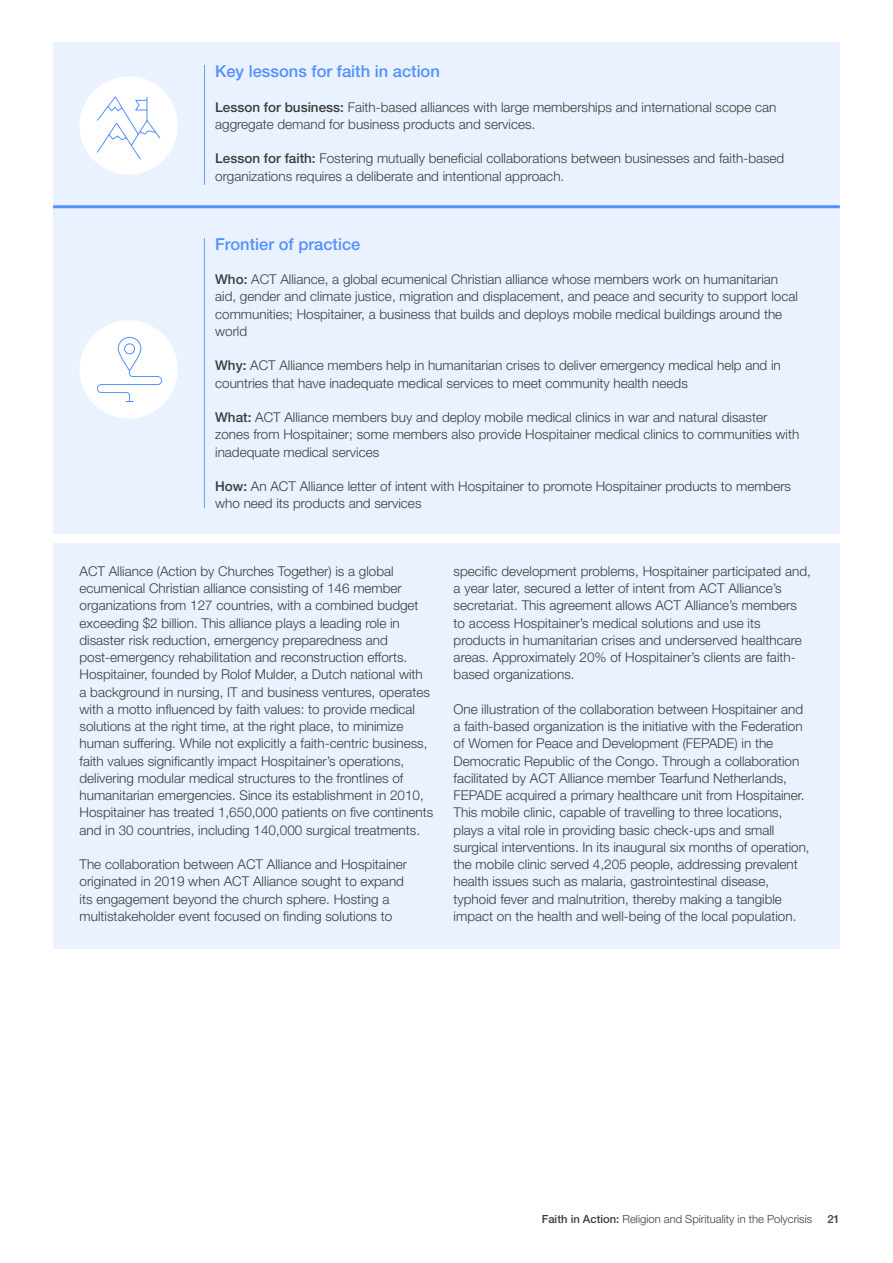
<style>
.page{position:relative;width:893px;height:1263px;background:#fff}
.page>*{position:absolute;margin:0;border:0;box-sizing:border-box;transform-origin:0 0}
.t1{font:500 16.5px "Helvetica Neue LT Pro";color:#5291ff}
.t2{font:300 13.5px/17.2px "Helvetica Neue LT Pro";color:#3c3c3b}
.t3{font:300 11.25px "Helvetica Neue LT Pro";color:#3c3c3b}
.t4{font:500 11.25px "Helvetica Neue LT Pro";color:#3c3c3b}
.s1{font-weight:500}
</style>
<div class="page">
<div style="left:53px;top:543px;width:787px;height:405px;background:#eaf2ff"></div>
<div style="left:53px;top:43px;width:787px;height:491px;background:#eaf2ff"></div>
<hr style="left:53px;top:205px;width:787px;height:3px;background:#5291ff">
<hr style="left:204px;top:65px;width:1px;height:120px;background:#639cff">
<hr style="left:204px;top:238px;width:1px;height:270px;background:#639cff">
<div style="left:80px;top:76px;width:98px;height:99px;background:#fff;border-radius:50%"></div>
<div style="left:80px;top:320px;width:98px;height:99px;background:#fff;border-radius:50%"></div>
<svg style="left:97px;top:96px;width:64px;height:64px"></svg>
<svg style="left:96px;top:336px;width:67px;height:66px"></svg>
<p class="t1" style="left:215px;top:61px;width:226px">Key lessons for faith in action</p>
<p class="t2" style="left:215px;top:98px;width:563px"><span class="s1">Lesson for business:</span> Faith-based alliances with large memberships and international scope can aggregate demand for business products and services.</p>
<p class="t2" style="left:215px;top:150px;width:571px"><span class="s1">Lesson for faith:</span> Fostering mutually beneficial collaborations between businesses and faith-based organizations requires a deliberate and intentional approach.</p>
<p class="t1" style="left:215px;top:234px;width:147px">Frontier of practice</p>
<p class="t2" style="left:215px;top:270px;width:584px"><span class="s1">Who:</span> ACT Alliance, a global ecumenical Christian alliance whose members work on humanitarian aid, gender and climate justice, migration and displacement, and peace and security to support local communities; Hospitainer, a business that builds and deploys mobile medical buildings around the world</p>
<p class="t2" style="left:215px;top:357px;width:567px"><span class="s1">Why:</span> ACT Alliance members help in humanitarian crises to deliver emergency medical help and in countries that have inadequate medical services to meet community health needs</p>
<p class="t2" style="left:215px;top:408px;width:586px"><span class="s1">What:</span> ACT Alliance members buy and deploy mobile medical clinics in war and natural disaster zones from Hospitainer; some members also provide Hospitainer medical clinics to communities with inadequate medical services</p>
<p class="t2" style="left:215px;top:477px;width:577px"><span class="s1">How:</span> An ACT Alliance letter of intent with Hospitainer to promote Hospitainer products to members who need its products and services</p>
<p class="t2" style="left:80px;top:562px;width:355px">ACT Alliance (Action by Churches Together) is a global ecumenical Christian alliance consisting of 146 member organizations from 127 countries, with a combined budget exceeding $2 billion. This alliance plays a leading role in disaster risk reduction, emergency preparedness and post-emergency rehabilitation and reconstruction efforts.<br>Hospitainer, founded by Rolof Mulder, a Dutch national with<br>a background in nursing, IT and business ventures, operates with a motto influenced by faith values: to provide medical solutions at the right time, at the right place, to minimize human suffering. While not explicitly a faith-centric business, faith values significantly impact Hospitainer’s operations, delivering modular medical structures to the frontlines of humanitarian emergencies. Since its establishment in 2010, Hospitainer has treated 1,650,000 patients on five continents and in 30 countries, including 140,000 surgical treatments.</p>
<p class="t2" style="left:80px;top:855px;width:329px">The collaboration between ACT Alliance and Hospitainer originated in 2019 when ACT Alliance sought to expand its engagement beyond the church sphere. Hosting a multistakeholder event focused on finding solutions to</p>
<p class="t2" style="left:454px;top:562px;width:359px">specific development problems, Hospitainer participated and, a year later, secured a letter of intent from ACT Alliance’s secretariat. This agreement allows ACT Alliance’s members to access Hospitainer’s medical solutions and use its products in humanitarian crises and underserved healthcare areas. Approximately 20% of Hospitainer’s clients are faith&shy;based organizations.</p>
<p class="t2" style="left:454px;top:700px;width:358px">One illustration of the collaboration between Hospitainer and a faith-based organization is the initiative with the Federation of Women for Peace and Development (FEPADE) in the Democratic Republic of the Congo. Through a collaboration facilitated by ACT Alliance member Tearfund Netherlands, FEPADE acquired a primary healthcare unit from Hospitainer.<br>This mobile clinic, capable of travelling to three locations, plays a vital role in providing basic check-ups and small surgical interventions. In its inaugural six months of operation, the mobile clinic served 4,205 people, addressing prevalent health issues such as malaria, gastrointestinal disease, typhoid fever and malnutrition, thereby making a tangible impact on the health and well-being of the local population.</p>
<p class="t3" style="left:542px;top:1212px;width:272px"><span class="s1">Faith in Action:</span> Religion and Spirituality in the Polycrisis</p>
<p class="t4" style="left:827px;top:1212px;width:14px">21</p>
</div>
